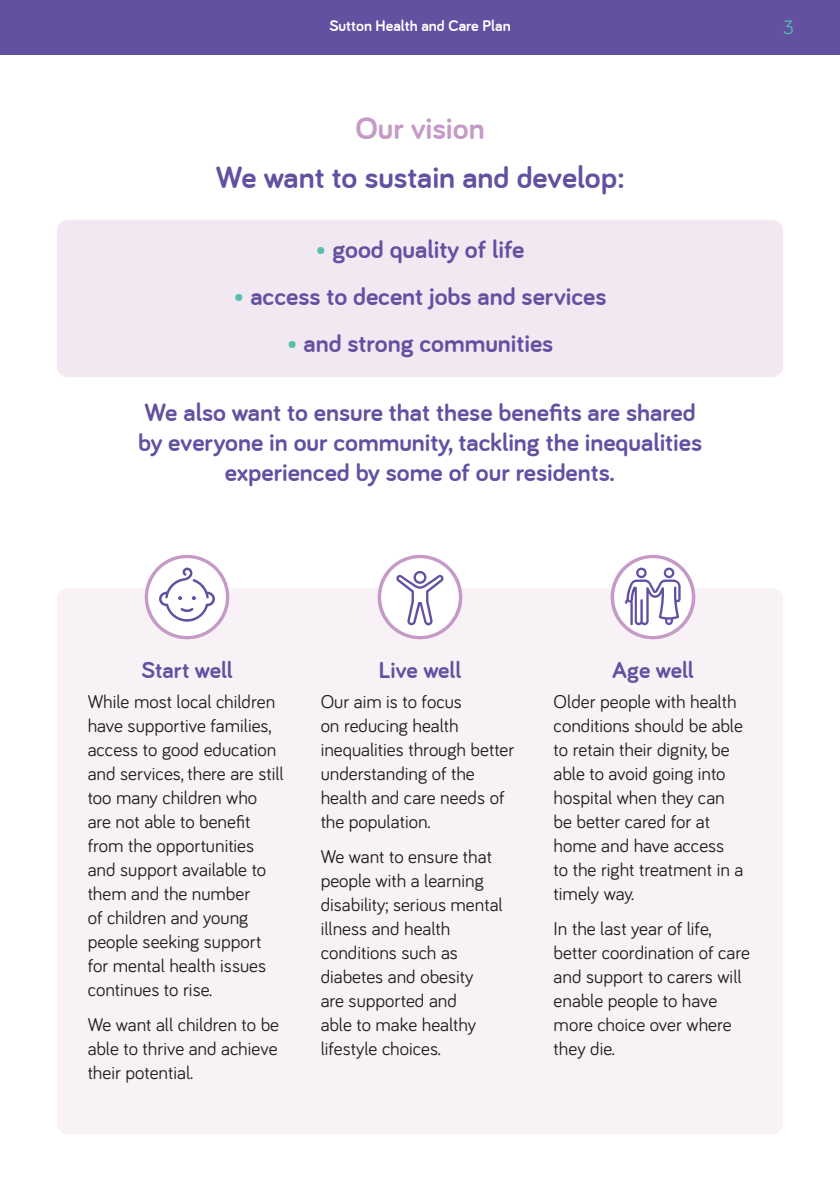
<style>
.page{position:relative;width:840px;height:1191px;background:#fff}
.page>*{position:absolute;margin:0;border:0;box-sizing:border-box;transform-origin:0 0}
.t1{font:700 32px "Bariol";color:#6350a1}
.t2{font:700 32px "Bariol";color:#c59ac6}
.t3{font:700 26px/30px "Bariol";color:#6350a1;text-align:center}
.t4{font:700 24px "Bariol";color:#6350a1}
.t5{font:20px "Bariol";color:#53bfac}
.t6{font:19px/24px "Bariol";color:#231f20}
.t7{font:700 16px "Bariol";color:#fff}
.s1{color:#53bfac}
</style>
<div class="page">
<div style="left:57px;top:588px;width:725px;height:546px;background:#f8f2f7;border-radius:11px"></div>
<svg style="left:377px;top:555px;width:85px;height:84px"></svg>
<svg style="left:145px;top:555px;width:84px;height:84px"></svg>
<svg style="left:610px;top:555px;width:85px;height:84px"></svg>
<div style="left:0;top:0;width:839px;height:55px;background:#6350a1"></div>
<div style="left:57px;top:220px;width:725px;height:157px;background:#f1e8f2;border-radius:11px"></div>
<p class="t7" style="left:329px;top:17px;width:183px">Sutton Health and Care Plan</p>
<h1 class="t2" style="left:355px;top:110px;width:131px">Our vision</h1>
<h1 class="t1" style="left:216px;top:159px;width:410px">We want to sustain and develop:</h1>
<h2 class="t3" style="left:315px;top:234px;width:210px"><span class="s1">•</span> good quality of life</h2>
<h2 class="t3" style="left:233px;top:281px;width:374px"><span class="s1">•</span> access to decent jobs and services</h2>
<h2 class="t3" style="left:286px;top:328px;width:268px"><span class="s1">•</span> and strong communities</h2>
<h2 class="t3" style="left:138px;top:398px;width:565px">We also want to ensure that these benefits are shared by everyone in our community, tackling the inequalities experienced by some of our residents.</h2>
<p class="t5" style="left:782px;top:13px;width:12px">3</p>
<p class="t4" style="left:141px;top:656px;width:93px">Start well</p>
<p class="t6" style="left:88px;top:688px;width:197px">While most local children have supportive families, access to good education and services, there are still too many children who are not able to benefit from the opportunities and support available to them and the number<br>of children and young people seeking support for mental health issues continues to rise.</p>
<p class="t6" style="left:88px;top:1011px;width:193px;text-align:justify">We want all children to be able to thrive and achieve their potential.</p>
<p class="t4" style="left:378px;top:656px;width:84px">Live well</p>
<p class="t6" style="left:320px;top:688px;width:195px">Our aim is to focus<br>on reducing health inequalities through better understanding of the health and care needs of the population.</p>
<p class="t6" style="left:320px;top:843px;width:183px">We want to ensure that people with a learning disability; serious mental illness and health conditions such as diabetes and obesity<br>are supported and<br>able to make healthy lifestyle choices.</p>
<p class="t4" style="left:612px;top:656px;width:83px">Age well</p>
<p class="t6" style="left:553px;top:688px;width:191px">Older people with health conditions should be able to retain their dignity, be able to avoid going into hospital when they can be better cared for at home and have access to the right treatment in a timely way.</p>
<p class="t6" style="left:553px;top:915px;width:198px">In the last year of life, better coordination of care and support to carers will enable people to have more choice over where they die.</p>
</div>
